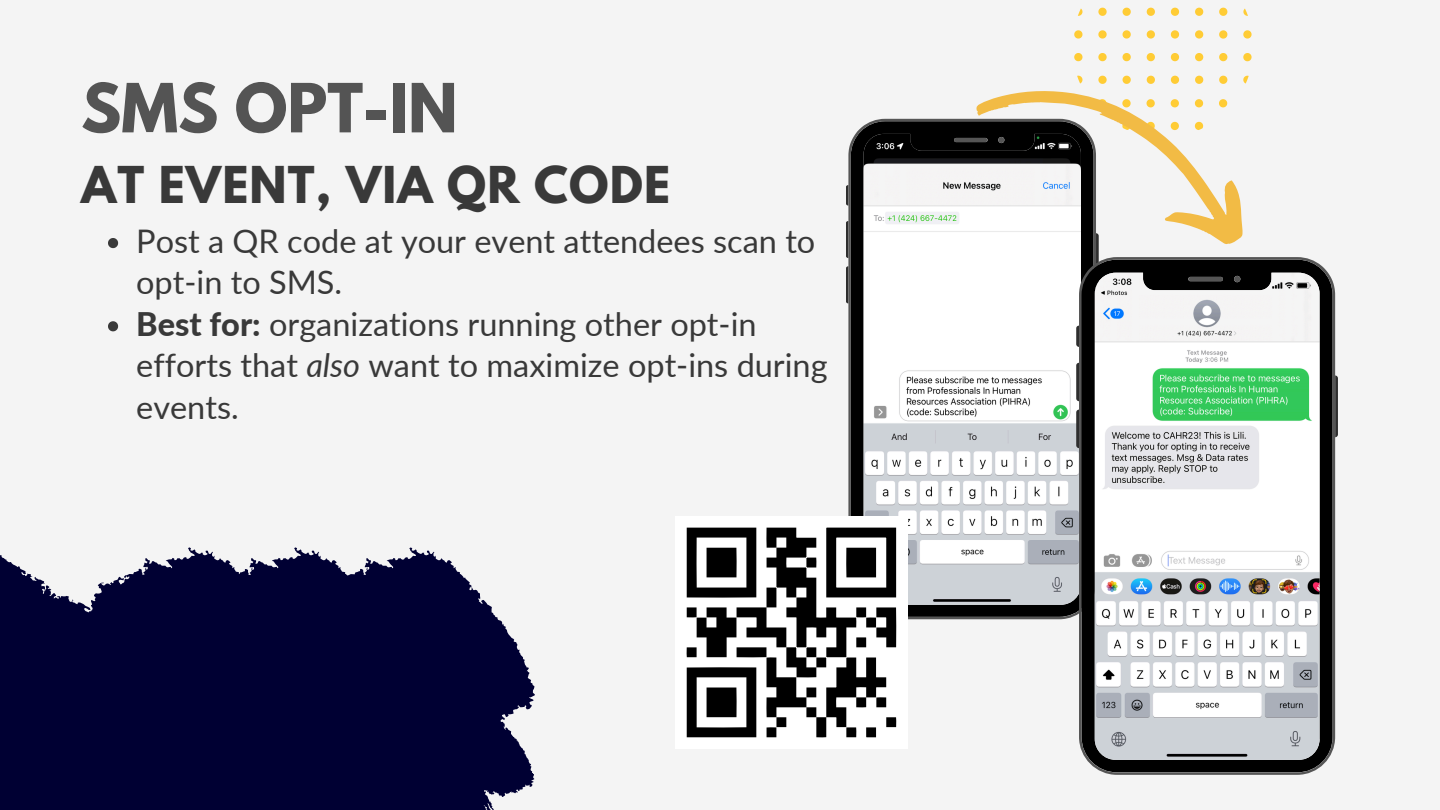
<style>
.page{position:relative;width:1440px;height:810px;background:#f4f4f4}
.page>*{position:absolute;margin:0;border:0;box-sizing:border-box;transform-origin:0 0}
.t1{font:700 60px "League Spartan";color:#545454}
.t2{font:700 45px "League Spartan";letter-spacing:.025em;color:#393939}
.t3{font:32.55px/41.7px "Lato";color:#393939}
.s1{font-weight:800}
.s2{font-style:italic}
</style>
<div class="page">
<svg style="left:0;top:555px;width:92px;height:255px;background:#1d1d49"></svg>
<svg style="left:1074px;top:7px;width:178px;height:32px"></svg>
<svg style="left:92px;top:547px;width:443px;height:263px;background:#1d1d4a"></svg>
<svg style="left:846px;top:185px;width:2px;height:21px"></svg>
<svg style="left:846px;top:221px;width:2px;height:37px"></svg>
<svg style="left:846px;top:266px;width:2px;height:37px"></svg>
<svg style="left:848px;top:119px;width:231px;height:500px"></svg>
<div style="left:675px;top:516px;width:233px;height:233px;background:#fff"></div>
<svg style="left:687px;top:528px;width:209px;height:209px"></svg>
<svg style="left:1076px;top:326px;width:3px;height:21px"></svg>
<svg style="left:1076px;top:363px;width:3px;height:38px"></svg>
<svg style="left:1076px;top:410px;width:3px;height:38px"></svg>
<svg style="left:1335px;top:375px;width:3px;height:62px"></svg>
<svg style="left:1079px;top:257px;width:256px;height:518px"></svg>
<svg style="left:973px;top:53px;width:297px;height:211px"></svg>
<svg style="left:108px;top:238px;width:10px;height:10px"></svg>
<svg style="left:108px;top:321px;width:10px;height:10px"></svg>
<p class="t1" style="left:81px;top:78px;width:378px">SMS OPT-IN</p>
<p class="t2" style="left:81px;top:162px;width:591px">AT EVENT, VIA QR CODE</p>
<h2 class="t3" style="left:136px;top:219px;width:681px">Post a QR code at your event attendees scan to opt-in to SMS.</h2>
<p class="t3" style="left:136px;top:302px;width:693px"><span class="s1">Best for:</span> organizations running other opt-in efforts that <span class="s2">also</span> want to maximize opt-ins during events.</p>
</div>
